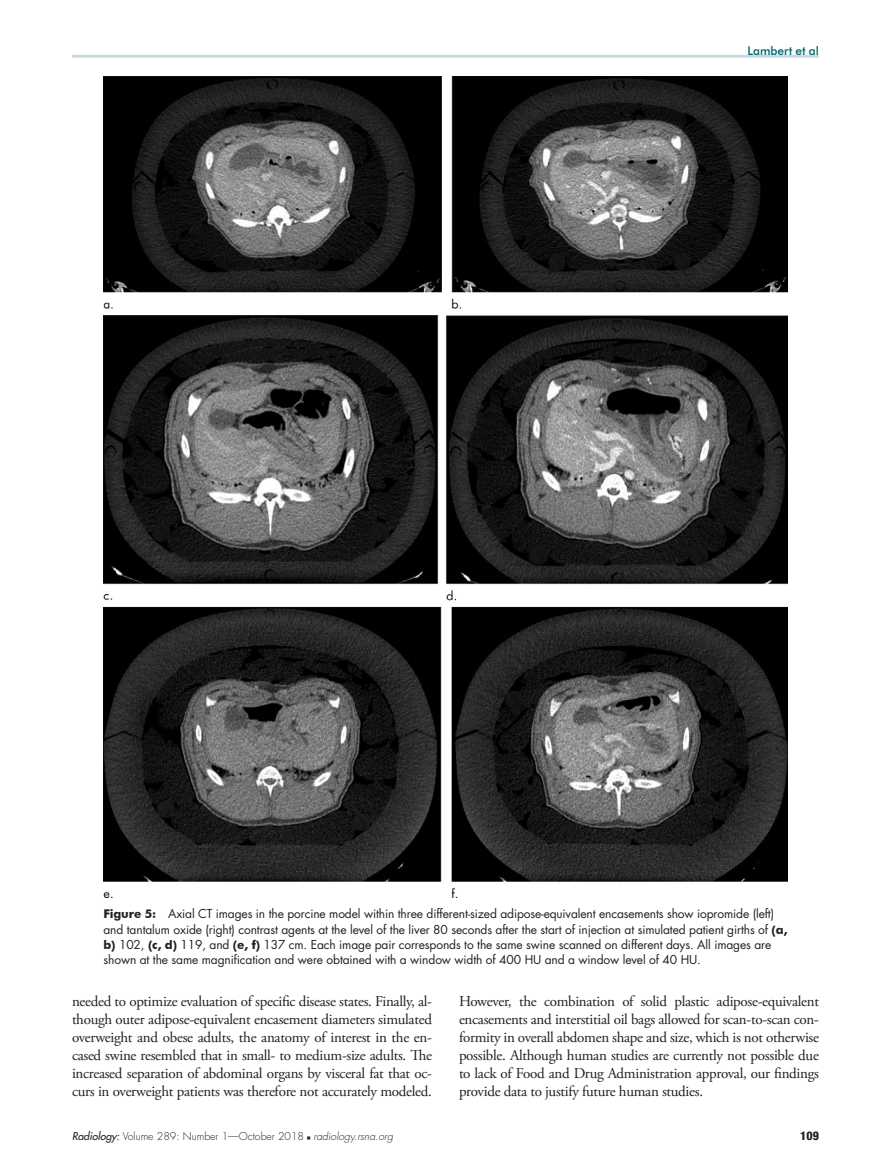
<style>
.page{position:relative;width:891px;height:1175px;background:#fff}
.page>*{position:absolute;margin:0;border:0;box-sizing:border-box;transform-origin:0 0}
.t1{font:15px/18px "Adobe Garamond Pro";letter-spacing:-.02em;color:#231f20;text-align:justify}
.t2{font:12px/15px "Futura";letter-spacing:-.01em;color:#231f20}
.t3{font:500 12px "Futura BT";color:#00636d}
.t4{font:800 condensed 12px "Helvetica Neue";color:#231f20}
.t5{font:300 10.5px "Futura";color:#231f20}
.s1{font-family:"Futura BT";font-weight:700}
.s2{font-weight:400;font-style:italic}
.s3{font-family:"Universal Newswith Comm Pi";font-weight:400;font-size:6px}
.s4{font-style:italic}
</style>
<div class="page">
<hr style="left:72px;top:55px;width:747px;height:3px;background:#c6dee1">
<img style="left:104px;top:76px;width:683px;height:821px">
<p class="t3" style="left:747px;top:43px;width:73px">Lambert et al</p>
<p class="t2" style="left:104px;top:906px;width:685px"><span class="s1">Figure 5:</span> Axial CT images in the porcine model within three different-sized adipose-equivalent encasements show iopromide (left) and tantalum oxide (right) contrast agents at the level of the liver 80 seconds after the start of injection at simulated patient girths of <span class="s1">(a, b)</span> 102, <span class="s1">(c, d)</span> 119, and <span class="s1">(e, f)</span> 137 cm. Each image pair corresponds to the same swine scanned on different days. All images are shown at the same magnification and were obtained with a window width of 400 HU and a window level of 40 HU.</p>
<p class="t1" style="left:72px;top:993px;width:362px">needed to optimize evaluation of specific disease states. Finally, al&shy;though outer adipose-equivalent encasement diameters simulated overweight and obese adults, the anatomy of interest in the en&shy;cased swine resembled that in small- to medium-size adults. The increased separation of abdominal organs by visceral fat that oc&shy;curs in overweight patients was therefore not accurately modeled.</p>
<p class="t1" style="left:459px;top:993px;width:362px">However, the combination of solid plastic adipose-equivalent encasements and interstitial oil bags allowed for scan-to-scan con&shy;formity in overall abdomen shape and size, which is not otherwise possible. Although human studies are currently not possible due to lack of Food and Drug Administration approval, our findings provide data to justify future human studies.</p>
<p class="t5" style="left:72px;top:1129px;width:323px"><span class="s2">Radiology:</span> Volume 289: Number 1—October 2018 <span class="s3">n</span> <span class="s4">radiology.rsna.org</span></p>
<p class="t4" style="left:800px;top:1128px;width:20px">109</p>
</div>
